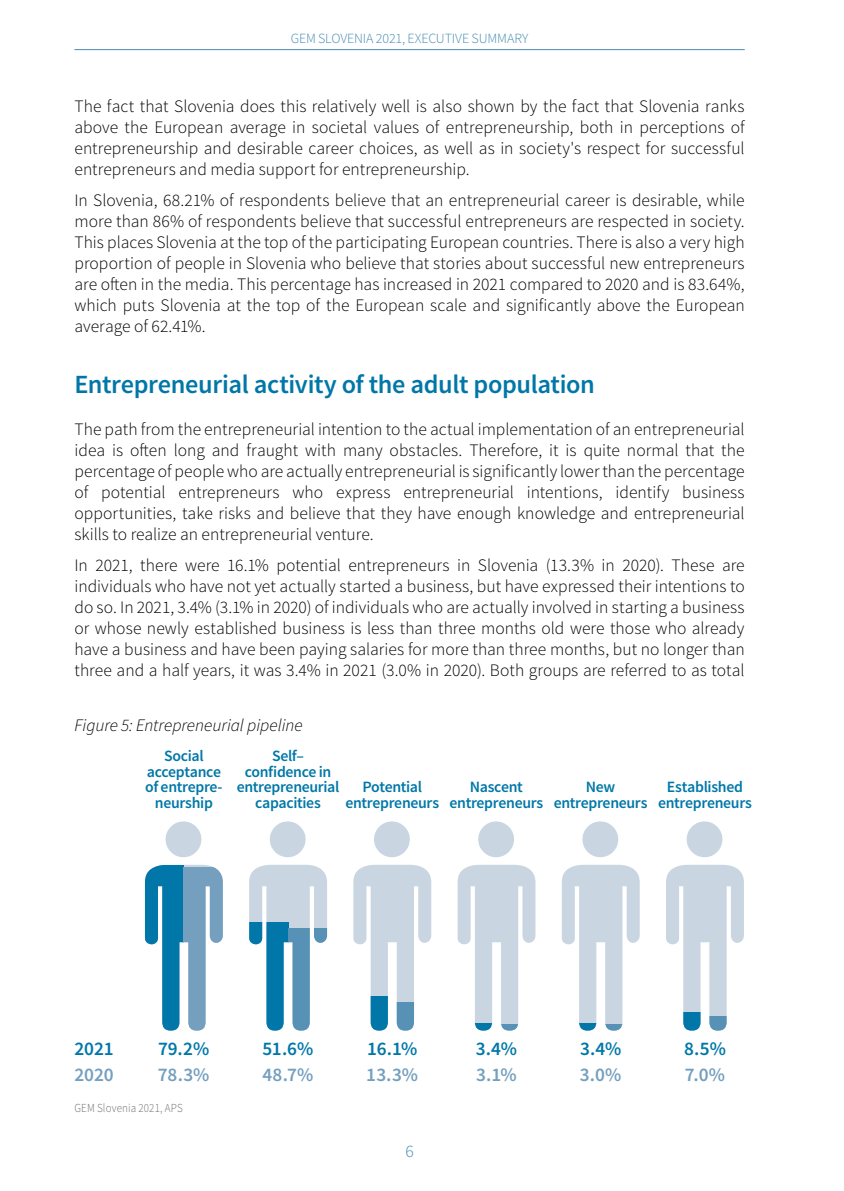
<style>
.page{position:relative;width:844px;height:1191px;background:#fff}
.page>*{position:absolute;margin:0;border:0;box-sizing:border-box;transform-origin:0 0}
._1_1_Naslov{font:600 26.25px "Source Sans Pro";letter-spacing:-.015em;color:#0077a8}
.BODY{font:600 19.25px "Source Sans Pro";letter-spacing:-.005em;color:#0077a8}
.BODY-2{font:600 19.25px "Source Sans Pro";letter-spacing:-.005em;color:#749fbe}
.BODY-3{font:300 17.5px/21px "Source Sans Pro";color:#000;text-align:justify}
.Podpis_SLIKA{font:italic 300 17.5px "Source Sans Pro";letter-spacing:-.005em;color:#000}
.t1{font:300 17.5px "Source Sans Pro";color:#468bb3}
.t2{font:600 15.75px/15.8px "Source Sans Pro";letter-spacing:-.02em;color:#0077a8;text-align:center}
.t3{font:300 14px "Source Sans Pro";letter-spacing:-.01em;color:#468bb3}
.TABELA_OPOMBA{font:300 12.25px "Source Sans Pro";letter-spacing:.015em;color:#6d6e71;scale:.9 1}
</style>
<div class="page">
<hr style="left:74px;top:49px;width:670px;height:1px;background:#468bb3">
<svg style="left:145px;top:865px;width:39px;height:165px;fill:#0077a8"></svg>
<svg style="left:184px;top:867px;width:39px;height:163px;fill:#749fbe"></svg>
<svg style="left:165px;top:821px;width:36px;height:36px"></svg>
<svg style="left:270px;top:821px;width:35px;height:36px"></svg>
<svg style="left:374px;top:821px;width:35px;height:36px"></svg>
<svg style="left:478px;top:821px;width:36px;height:36px"></svg>
<svg style="left:582px;top:821px;width:36px;height:36px"></svg>
<svg style="left:686px;top:821px;width:36px;height:36px"></svg>
<svg style="left:249px;top:864px;width:78px;height:166px"></svg>
<svg style="left:353px;top:864px;width:78px;height:166px"></svg>
<svg style="left:457px;top:864px;width:78px;height:166px"></svg>
<svg style="left:562px;top:864px;width:77px;height:166px"></svg>
<svg style="left:666px;top:864px;width:77px;height:166px"></svg>
<p class="t3" style="left:291px;top:30px;width:239px">GEM SLOVENIA 2021, EXECUTIVE SUMMARY</p>
<p class="BODY-3" style="left:74px;top:96px;width:671px">The fact that Slovenia does this relatively well is also shown by the fact that Slovenia ranks above the European average in societal values of entrepreneurship, both in perceptions of entrepreneurship and desirable career choices, as well as in society's respect for successful entrepreneurs and media support for entrepreneurship.</p>
<p class="BODY-3" style="left:74px;top:190px;width:671px;text-align:left">In Slovenia, 68.21% of respondents believe that an entrepreneurial career is desirable, while more than 86% of respondents believe that successful entrepreneurs are respected in society.<br>This places Slovenia at the top of the participating European countries. There is also a very high proportion of people in Slovenia who believe that stories about successful new entrepreneurs are often in the media. This percentage has increased in 2021 compared to 2020 and is 83.64%, which puts Slovenia at the top of the European scale and significantly above the European average of 62.41%.</p>
<p class="_1_1_Naslov" style="left:74px;top:368px;width:522px">Entrepreneurial activity of the adult population</p>
<p class="BODY-3" style="left:74px;top:419px;width:671px">The path from the entrepreneurial intention to the actual implementation of an entrepreneurial idea is often long and fraught with many obstacles. Therefore, it is quite normal that the percentage of people who are actually entrepreneurial is significantly lower than the percentage of potential entrepreneurs who express entrepreneurial intentions, identify business opportunities, take risks and believe that they have enough knowledge and entrepreneurial skills to realize an entrepreneurial venture.</p>
<p class="BODY-3" style="left:74px;top:555px;width:671px">In 2021, there were 16.1% potential entrepreneurs in Slovenia (13.3% in 2020). These are individuals who have not yet actually started a business, but have expressed their intentions to do so. In 2021, 3.4% (3.1% in 2020) of individuals who are actually involved in starting a business or whose newly established business is less than three months old were those who already have a business and have been paying salaries for more than three months, but no longer than three and a half years, it was 3.4% in 2021 (3.0% in 2020). Both groups are referred to as total</p>
<p class="Podpis_SLIKA" style="left:74px;top:714px;width:229px">Figure 5: Entrepreneurial pipeline</p>
<p class="t2" style="left:145px;top:748px;width:79px">Social acceptance of entrepre&shy;neurship</p>
<p class="t2" style="left:236px;top:748px;width:104px">Self– confidence in entrepreneurial capacities</p>
<p class="t2" style="left:345px;top:779px;width:95px">Potential entrepreneurs</p>
<p class="t2" style="left:449px;top:779px;width:95px">Nascent entrepreneurs</p>
<p class="t2" style="left:553px;top:779px;width:95px">New entrepreneurs</p>
<p class="t2" style="left:658px;top:779px;width:95px">Established entrepreneurs</p>
<p class="BODY" style="left:74px;top:1036px;width:41px">2021</p>
<p class="BODY-2" style="left:74px;top:1062px;width:41px">2020</p>
<p class="BODY" style="left:158px;top:1036px;width:53px">79.2%</p>
<p class="BODY-2" style="left:158px;top:1062px;width:53px">78.3%</p>
<p class="TABELA_OPOMBA" style="left:74px;top:1100px;width:122px">GEM Slovenia 2021, APS</p>
<p class="BODY" style="left:262px;top:1036px;width:52px">51.6%</p>
<p class="BODY-2" style="left:262px;top:1062px;width:53px">48.7%</p>
<p class="BODY" style="left:367px;top:1036px;width:52px">16.1%</p>
<p class="BODY-2" style="left:366px;top:1062px;width:53px">13.3%</p>
<p class="t1" style="left:405px;top:1141px;width:10px">6</p>
<p class="BODY" style="left:476px;top:1036px;width:43px">3.4%</p>
<p class="BODY-2" style="left:476px;top:1062px;width:42px">3.1%</p>
<p class="BODY" style="left:580px;top:1036px;width:43px">3.4%</p>
<p class="BODY-2" style="left:579px;top:1062px;width:43px">3.0%</p>
<p class="BODY" style="left:684px;top:1036px;width:43px">8.5%</p>
<p class="BODY-2" style="left:684px;top:1062px;width:42px">7.0%</p>
</div>
